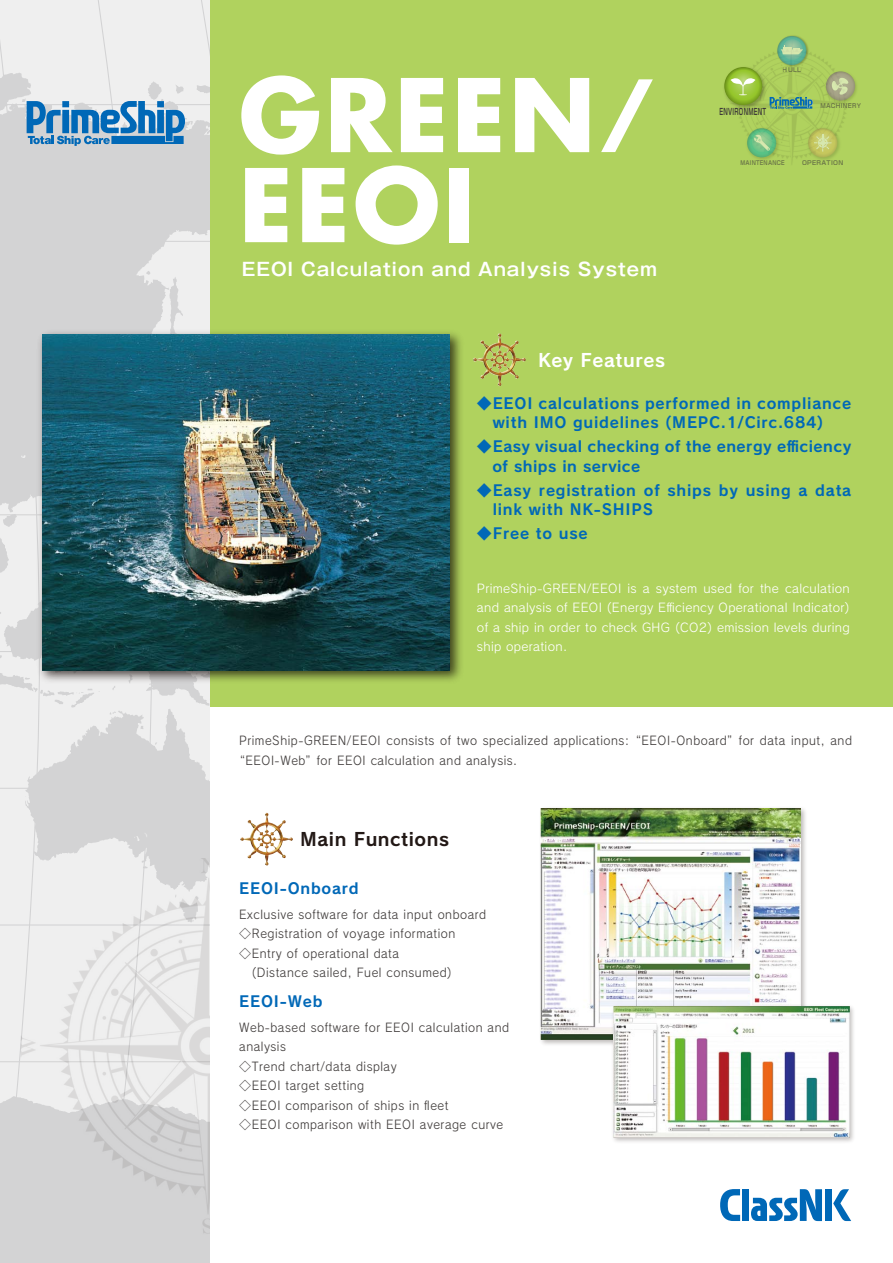
<style>
.page{position:relative;width:893px;height:1263px;background:#fff}
.page>*{position:absolute;margin:0;border:0;box-sizing:border-box;transform-origin:0 0}
.t1{font:700 98.4px/90px "Futura";letter-spacing:.03em;color:#fff}
.t2{font:700 18px "Gothic MB101 Pr 5 De";letter-spacing:.05em;color:#fff}
.t3{font:18px "Rodin NTLG Pro B";letter-spacing:.03em;color:#221815}
.t4{font:18px "Rodin NTLG Pro B";letter-spacing:.03em;color:#fff}
.t5{font:15px/19.5px "Rodin NTLG Pro B";letter-spacing:.05em;color:#0068b7}
.t6{font:15px/19.5px "Rodin NTLG Pro B";letter-spacing:.03em;color:#0068b7}
.t7{font:12px/19.5px "Rodin NTLG Pro M";letter-spacing:.05em;color:#3e3a39;scale:.95 1}
.t8{font:12px/19.5px "Rodin NTLG Pro M";letter-spacing:.03em;color:#fff;text-align:justify}
.t9{font:12px "Rodin NTLG Pro M";letter-spacing:.05em;color:#3e3a39}
.t10{font:700 9px "Shin Go Pr 5 De";letter-spacing:.05em;color:#3e3a39;scale:.6 1}
.t11{font:700 6px "Shin Go Pr 5 De";letter-spacing:.05em;color:#3e3a39}
.t12{font:700 6px "Shin Go Pr 5 De";letter-spacing:.05em;color:#3e3a39;scale:.85 1}
.t13{font:700 6px "Shin Go Pr 5 De";letter-spacing:.05em;color:#3e3a39;scale:.95 1}
.s1{font-size:78.75px}
</style>
<div class="page">
<div style="left:200px;top:0;width:693px;height:706px;background:#b0d25e"></div>
<svg style="left:40px;top:45px;width:155px;height:1218px;fill:#d3d3d4"></svg>
<svg style="left:0;top:0;width:40px;height:1263px"></svg>
<svg style="left:93px;top:0;width:60px;height:1263px"></svg>
<svg style="left:195px;top:0;width:15px;height:1263px"></svg>
<hr style="left:0;top:104px;width:210px;height:1px;background:#d3d3d4">
<hr style="left:0;top:241px;width:210px;height:1px;background:#d3d3d4">
<hr style="left:0;top:378px;width:210px;height:1px;background:#d3d3d4">
<hr style="left:0;top:514px;width:210px;height:1px;background:#d3d3d4">
<hr style="left:0;top:651px;width:210px;height:1px;background:#d3d3d4">
<hr style="left:0;top:788px;width:210px;height:1px;background:#d3d3d4">
<hr style="left:0;top:924px;width:210px;height:1px;background:#d3d3d4">
<hr style="left:0;top:1061px;width:210px;height:1px;background:#d3d3d4">
<hr style="left:0;top:1198px;width:210px;height:1px;background:#d3d3d4">
<img style="left:21px;top:859px;width:189px;height:389px">
<svg style="left:27px;top:101px;width:158px;height:45px;background:#679ec8"></svg>
<div style="left:825px;top:1189px;width:7px;height:32px;background:#0068b7"></div>
<svg style="left:720px;top:1189px;width:20px;height:32px"></svg>
<div style="left:742px;top:1189px;width:7px;height:32px;background:#0068b7"></div>
<svg style="left:751px;top:1189px;width:71px;height:32px"></svg>
<svg style="left:833px;top:1189px;width:18px;height:32px"></svg>
<img style="left:730px;top:40px;width:125px;height:125px;border-radius:62px">
<svg style="left:770px;top:97px;width:43px;height:12px"></svg>
<img style="left:745px;top:126px;width:36px;height:36px">
<svg style="left:747px;top:128px;width:29px;height:29px"></svg>
<svg style="left:754px;top:135px;width:16px;height:16px"></svg>
<img style="left:824px;top:69px;width:33px;height:36px">
<svg style="left:826px;top:71px;width:29px;height:30px"></svg>
<svg style="left:831px;top:77px;width:18px;height:18px"></svg>
<img style="left:806px;top:126px;width:36px;height:36px">
<svg style="left:808px;top:128px;width:29px;height:29px"></svg>
<svg style="left:814px;top:134px;width:17px;height:18px"></svg>
<img style="left:724px;top:64px;width:44px;height:47px">
<svg style="left:724px;top:67px;width:38px;height:38px"></svg>
<svg style="left:730px;top:77px;width:26px;height:18px"></svg>
<img style="left:776px;top:35px;width:33px;height:33px">
<svg style="left:777px;top:36px;width:29px;height:29px"></svg>
<svg style="left:781px;top:45px;width:22px;height:9px"></svg>
<img style="left:500px;top:333px;width:26px;height:53px">
<img style="left:540px;top:808px;width:266px;height:237px">
<img style="left:541px;top:809px;width:260px;height:230px">
<img style="left:609px;top:1003px;width:245px;height:139px">
<img style="left:614px;top:1007px;width:235px;height:130px">
<img style="left:29px;top:214px;width:471px;height:632px">
<img style="left:43px;top:334px;width:407px;height:337px">
<img style="left:240px;top:813px;width:53px;height:52px">
<h1 class="t1" style="left:239px;top:68px;width:418px">GREEN<span class="s1">/<br></span>EEOI</h1>
<h2 class="t2" style="left:242px;top:255px;width:417px">EEOI Calculation and Analysis System</h2>
<h2 class="t4" style="left:538px;top:348px;width:128px">Key Features</h2>
<p class="t10" style="left:720px;top:104px;width:79px">ENVIRONMENT</p>
<p class="t11" style="left:783px;top:65px;width:20px">HULL</p>
<p class="t13" style="left:820px;top:101px;width:44px">MACHINERY</p>
<p class="t12" style="left:740px;top:158px;width:54px">MAINTENANCE</p>
<p class="t11" style="left:802px;top:158px;width:43px">OPERATION</p>
<p class="t5" style="left:477px;top:393px;width:376px">◆EEOI calculations performed in compliance　with IMO guidelines (MEPC.1/Circ.684)</p>
<p class="t6" style="left:477px;top:436px;width:376px">◆Easy visual checking of the energy efficiency　of ships in service</p>
<p class="t5" style="left:477px;top:480px;width:376px">◆Easy registration of ships by using a data　link with NK-SHIPS</p>
<p class="t5" style="left:477px;top:523px;width:112px">◆Free to use</p>
<p class="t8" style="left:477px;top:578px;width:374px">PrimeShip-GREEN/EEOI is a system used for the calculation and analysis of EEOI (Energy Efficiency Operational Indicator) of a ship in order to check GHG (CO2) emission levels during ship operation.</p>
<p class="t7" style="left:234px;top:730px;width:652px;text-indent:6px">PrimeShip-GREEN/EEOI consists of two specialized applications: “EEOI-Onboard”for data input, and “EEOI-Web”for EEOI calculation and analysis.</p>
<h2 class="t3" style="left:300px;top:827px;width:150px">Main Functions</h2>
<p class="t5" style="left:239px;top:878px;width:121px">EEOI-Onboard</p>
<p class="t7" style="left:239px;top:904px;width:261px">Exclusive software for data input onboard</p>
<p class="t9" style="left:239px;top:926px;width:218px">◇Registration of voyage information</p>
<p class="t9" style="left:239px;top:945px;width:161px">◇Entry of operational data</p>
<p class="t7" style="left:252px;top:962px;width:212px">(Distance sailed, Fuel consumed)</p>
<p class="t5" style="left:239px;top:991px;width:85px">EEOI-Web</p>
<p class="t7" style="left:239px;top:1017px;width:286px">Web-based software for EEOI calculation and analysis<br>◇Trend chart/data display<br>◇EEOI target setting<br>◇EEOI comparison of ships in fleet<br>◇EEOI comparison with EEOI average curve</p>
</div>
